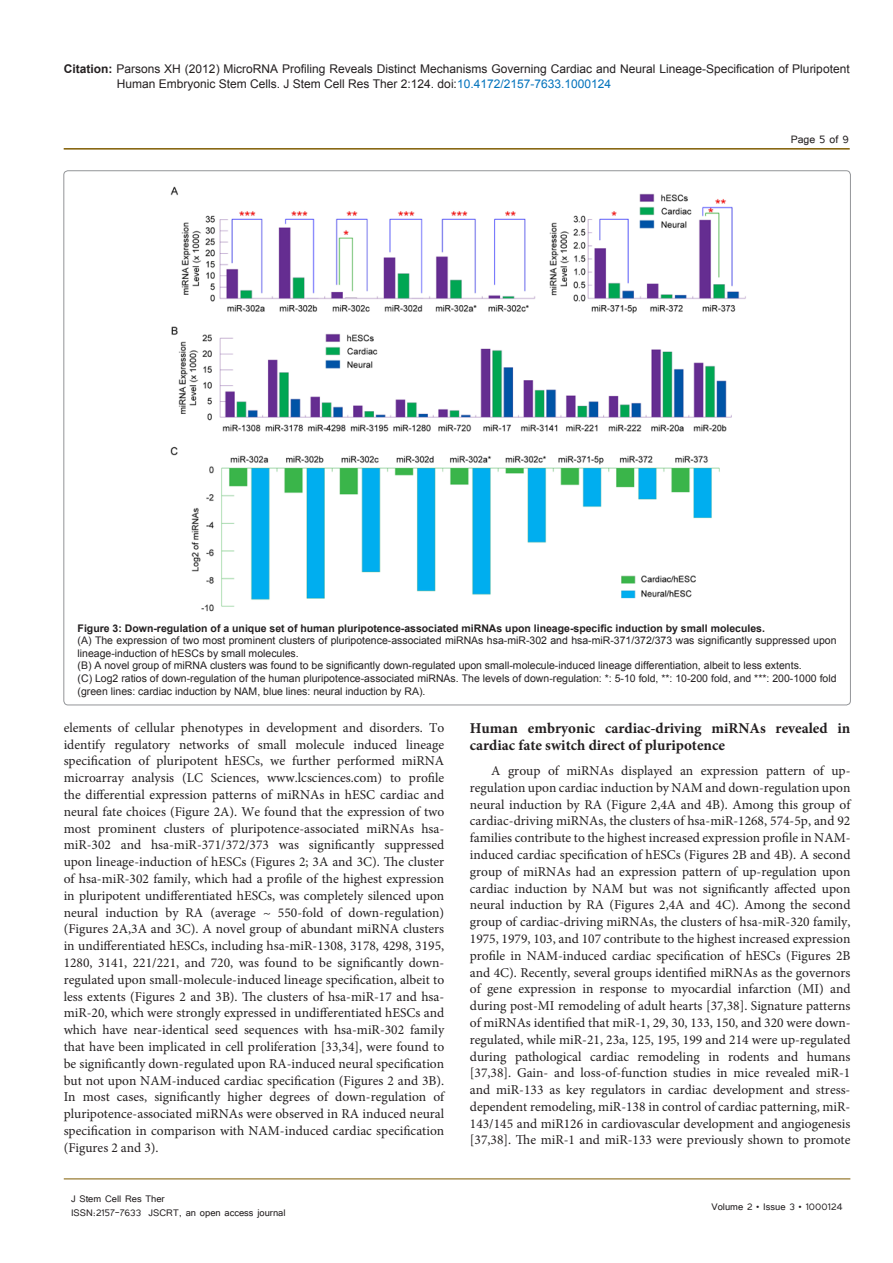
<style>
.page{position:relative;width:893px;height:1263px;background:#fff}
.page>*{position:absolute;margin:0;border:0;box-sizing:border-box;transform-origin:0 0}
.t1{font:700 15px/16.8px "Minion Pro";color:#231f20}
.t2{font:13.5px/16.8px "Minion Pro";color:#231f20;text-align:justify}
.t3{font:13.5px "Tunga";color:#231f20}
.t4{font:12px/15px "Arial";color:#231f20}
.t5{font:12px/14.4px "Tunga";color:#231f20}
.t6{font:10.5px/12.6px "Arial";color:#231f20}
.t7{font:700 10.5px "Arial";color:#231f20}
.s1{font-weight:700}
.s2{color:#0072bc}
</style>
<div class="page">
<hr style="left:64px;top:148px;width:786px;height:2px;background:#7f5c00">
<hr style="left:64px;top:1179px;width:786px;height:1px;background:#7f5c00">
<img style="left:170px;top:186px;width:576px;height:426px">
<p class="t4" style="left:117px;top:61px;width:734px;text-indent:-53px"><span class="s1">Citation:</span> Parsons XH (2012) MicroRNA Profiling Reveals Distinct Mechanisms Governing Cardiac and Neural Lineage-Specification of Pluripotent<br>Human Embryonic Stem Cells. J Stem Cell Res Ther 2:124. doi:<span class="s2">10.4172/2157-7633.1000124</span></p>
<p class="t3" style="left:791px;top:131px;width:60px">Page 5 of 9</p>
<p class="t7" style="left:78px;top:621px;width:689px">Figure 3: Down-regulation of a unique set of human pluripotence-associated miRNAs upon lineage-specific induction by small molecules.</p>
<p class="t6" style="left:78px;top:634px;width:760px">(A) The expression of two most prominent clusters of pluripotence-associated miRNAs hsa-miR-302 and hsa-miR-371/372/373 was significantly suppressed upon lineage-induction of hESCs by small molecules.</p>
<p class="t6" style="left:78px;top:659px;width:726px">(B) A novel group of miRNA clusters was found to be significantly down-regulated upon small-molecule-induced lineage differentiation, albeit to less extents.</p>
<p class="t6" style="left:78px;top:672px;width:760px">(C) Log2 ratios of down-regulation of the human pluripotence-associated miRNAs. The levels of down-regulation: *: 5-10 fold, **: 10-200 fold, and ***: 200-1000 fold (green lines: cardiac induction by NAM, blue lines: neural induction by RA).</p>
<p class="t2" style="left:64px;top:719px;width:382px">elements of cellular phenotypes in development and disorders. To identify regulatory networks of small molecule induced lineage specification of pluripotent hESCs, we further performed miRNA microarray analysis (LC Sciences, www.lcsciences.com) to profile the differential expression patterns of miRNAs in hESC cardiac and neural fate choices (Figure 2A). We found that the expression of two most prominent clusters of pluripotence-associated miRNAs hsa&shy;miR-302 and hsa-miR-371/372/373 was significantly suppressed upon lineage-induction of hESCs (Figures 2; 3A and 3C). The cluster of hsa-miR-302 family, which had a profile of the highest expression in pluripotent undifferentiated hESCs, was completely silenced upon neural induction by RA (average ~ 550-fold of down-regulation) (Figures 2A,3A and 3C). A novel group of abundant miRNA clusters in undifferentiated hESCs, including hsa-miR-1308, 3178, 4298, 3195, 1280, 3141, 221/221, and 720, was found to be significantly down&shy;regulated upon small-molecule-induced lineage specification, albeit to less extents (Figures 2 and 3B). The clusters of hsa-miR-17 and hsa&shy;miR-20, which were strongly expressed in undifferentiated hESCs and which have near-identical seed sequences with hsa-miR-302 family that have been implicated in cell proliferation [33,34], were found to be significantly down-regulated upon RA-induced neural specification but not upon NAM-induced cardiac specification (Figures 2 and 3B).<br>In most cases, significantly higher degrees of down-regulation of pluripotence-associated miRNAs were observed in RA induced neural specification in comparison with NAM-induced cardiac specification (Figures 2 and 3).</p>
<p class="t1" style="left:470px;top:719px;width:382px">Human embryonic cardiac-driving miRNAs revealed in cardiac fate switch direct of pluripotence</p>
<p class="t2" style="left:470px;top:762px;width:382px;text-indent:21px">A group of miRNAs displayed an expression pattern of up&shy;regulation upon cardiac induction by NAM and down-regulation upon neural induction by RA (Figure 2,4A and 4B). Among this group of cardiac-driving miRNAs, the clusters of hsa-miR-1268, 574-5p, and 92 families contribute to the highest increased expression profile in NAM&shy;induced cardiac specification of hESCs (Figures 2B and 4B). A second group of miRNAs had an expression pattern of up-regulation upon cardiac induction by NAM but was not significantly affected upon neural induction by RA (Figures 2,4A and 4C). Among the second group of cardiac-driving miRNAs, the clusters of hsa-miR-320 family, 1975, 1979, 103, and 107 contribute to the highest increased expression profile in NAM-induced cardiac specification of hESCs (Figures 2B and 4C). Recently, several groups identified miRNAs as the governors of gene expression in response to myocardial infarction (MI) and during post-MI remodeling of adult hearts [37,38]. Signature patterns of miRNAs identified that miR-1, 29, 30, 133, 150, and 320 were down&shy;regulated, while miR-21, 23a, 125, 195, 199 and 214 were up-regulated during pathological cardiac remodeling in rodents and humans [37,38]. Gain- and loss-of-function studies in mice revealed miR-1 and miR-133 as key regulators in cardiac development and stress&shy;dependent remodeling, miR-138 in control of cardiac patterning, miR-143/145 and miR126 in cardiovascular development and angiogenesis [37,38]. The miR-1 and miR-133 were previously shown to promote</p>
<p class="t5" style="left:71px;top:1190px;width:216px">J Stem Cell Res Ther<br>ISSN:2157-7633 JSCRT, an open access journal</p>
<p class="t5" style="left:711px;top:1199px;width:133px">Volume 2 • Issue 3 • 1000124</p>
</div>
